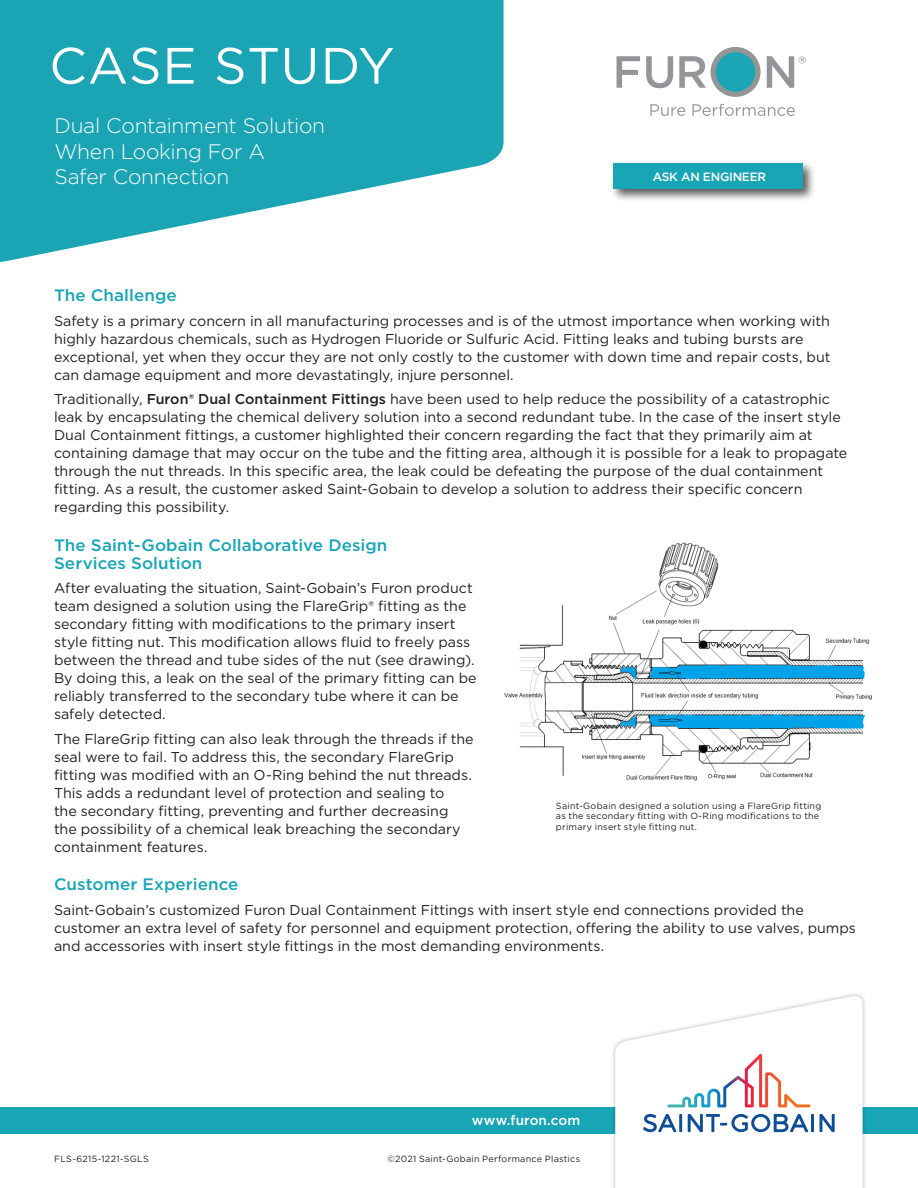
<style>
.page{position:relative;width:918px;height:1188px;background:#fff}
.page>*{position:absolute;margin:0;border:0;box-sizing:border-box;transform-origin:0 0}
.box___Product_name{font:51px "Gotham";letter-spacing:.015em;color:#fff}
.box___Product_name-2{font:300 21px/25.2px "Gotham";letter-spacing:-.015em;color:#fff}
.body_-_subhead{font:500 16.5px/18px "Gotham";letter-spacing:.005em;color:#18a5b5}
.body_-_copy{font:500 16.5px "Gotham";letter-spacing:.005em;color:#18a5b5}
.body_-_copy-2{font:14.25px/18px "Gotham";color:#231f20}
.Intro_Copy{font:14.25px/18px "Gotham";color:#231f20}
.body_-_copy-3{font:500 13.5px "Gotham";letter-spacing:.005em;color:#fff}
.t1{font:500 12px "Gotham";letter-spacing:-.02em;color:#fff}
.Asterick_copy{font:9px/10.5px "Gotham";letter-spacing:.025em;color:#231f20}
.s1{font-weight:500}
</style>
<div class="page">
<div style="left:0;top:1107px;width:918px;height:27px;background:#18a5b5"></div>
<div style="left:611px;top:992px;width:256px;height:196px;background:#231f20;opacity:.3"></div>
<svg style="left:615px;top:996px;width:248px;height:192px"></svg>
<svg style="left:643px;top:1114px;width:33px;height:18px"></svg>
<hr style="left:679px;top:1114px;width:3px;height:18px;background:#0f4d96">
<svg style="left:688px;top:1114px;width:120px;height:18px;background:#a3bbd7"></svg>
<hr style="left:811px;top:1114px;width:3px;height:18px;background:#0f4d96">
<svg style="left:819px;top:1114px;width:16px;height:18px"></svg>
<svg style="left:667px;top:1054px;width:144px;height:53px"></svg>
<svg style="left:0;top:0;width:504px;height:262px;fill:#1ba4b4"></svg>
<div style="left:711px;top:47px;width:50px;height:50px;background:#939598;border-radius:50%"></div>
<div style="left:716px;top:52px;width:39px;height:40px;background:#1ca6b5;border-radius:50%"></div>
<svg style="left:617px;top:56px;width:23px;height:32px"></svg>
<svg style="left:646px;top:56px;width:27px;height:32px"></svg>
<svg style="left:679px;top:56px;width:27px;height:32px"></svg>
<svg style="left:650px;top:104px;width:35px;height:12px"></svg>
<svg style="left:692px;top:104px;width:103px;height:12px"></svg>
<svg style="left:767px;top:56px;width:39px;height:32px"></svg>
<div style="left:610px;top:160px;width:206px;height:42px;background:#231f20;opacity:.75"></div>
<div style="left:614px;top:163px;width:189px;height:26px;background:#18a5b5"></div>
<img style="left:504px;top:542px;width:368px;height:239px">
<p class="box___Product_name" style="left:49px;top:33px;width:347px">CASE STUDY</p>
<p class="box___Product_name-2" style="left:54px;top:113px;width:272px">Dual Containment Solution<br>When Looking For A<br>Safer Connection</p>
<p class="t1" style="left:653px;top:169px;width:115px">ASK AN ENGINEER</p>
<p class="body_-_subhead" style="left:54px;top:286px;width:124px">The Challenge</p>
<p class="Intro_Copy" style="left:54px;top:311px;width:778px">Safety is a primary concern in all manufacturing processes and is of the utmost importance when working with highly hazardous chemicals, such as Hydrogen Fluoride or Sulfuric Acid. Fitting leaks and tubing bursts are exceptional, yet when they occur they are not only costly to the customer with down time and repair costs, but can damage equipment and more devastatingly, injure personnel.</p>
<p class="Intro_Copy" style="left:54px;top:390px;width:795px">Traditionally, <span class="s1">Furon® Dual Containment Fittings</span> have been used to help reduce the possibility of a catastrophic leak by encapsulating the chemical delivery solution into a second redundant tube. In the case of the insert style Dual Containment fittings, a customer highlighted their concern regarding the fact that they primarily aim at containing damage that may occur on the tube and the fitting area, although it is possible for a leak to propagate through the nut threads. In this specific area, the leak could be defeating the purpose of the dual containment fitting. As a result, the customer asked Saint-Gobain to develop a solution to address their specific concern regarding this possibility.</p>
<p class="body_-_subhead" style="left:54px;top:536px;width:335px">The Saint-Gobain Collaborative Design<br>Services Solution</p>
<p class="body_-_copy-2" style="left:54px;top:579px;width:424px">After evaluating the situation, Saint-Gobain’s Furon product team designed a solution using the FlareGrip® fitting as the secondary fitting with modifications to the primary insert style fitting nut. This modification allows fluid to freely pass between the thread and tube sides of the nut (see drawing).<br>By doing this, a leak on the seal of the primary fitting can be reliably transferred to the secondary tube where it can be safely detected.</p>
<p class="body_-_copy-2" style="left:54px;top:730px;width:421px">The FlareGrip fitting can also leak through the threads if the seal were to fail. To address this, the secondary FlareGrip fitting was modified with an O-Ring behind the nut threads.<br>This adds a redundant level of protection and sealing to<br>the secondary fitting, preventing and further decreasing the possibility of a chemical leak breaching the secondary containment features.</p>
<p class="body_-_copy" style="left:54px;top:874px;width:186px">Customer Experience</p>
<p class="body_-_copy-2" style="left:54px;top:901px;width:804px">Saint-Gobain’s customized Furon Dual Containment Fittings with insert style end connections provided the customer an extra level of safety for personnel and equipment protection, offering the ability to use valves, pumps and accessories with insert style fittings in the most demanding environments.</p>
<p class="Asterick_copy" style="left:556px;top:800px;width:267px">Saint-Gobain designed a solution using a FlareGrip fitting as the secondary fitting with O-Ring modifications to the primary insert style fitting nut.</p>
<p class="body_-_copy-3" style="left:472px;top:1111px;width:110px">www.furon.com</p>
<p class="Asterick_copy" style="left:54px;top:1154px;width:96px">FLS-6215-1221-SGLS</p>
<p class="Asterick_copy" style="left:388px;top:1154px;width:194px">©2021 Saint-Gobain Performance Plastics</p>
</div>
